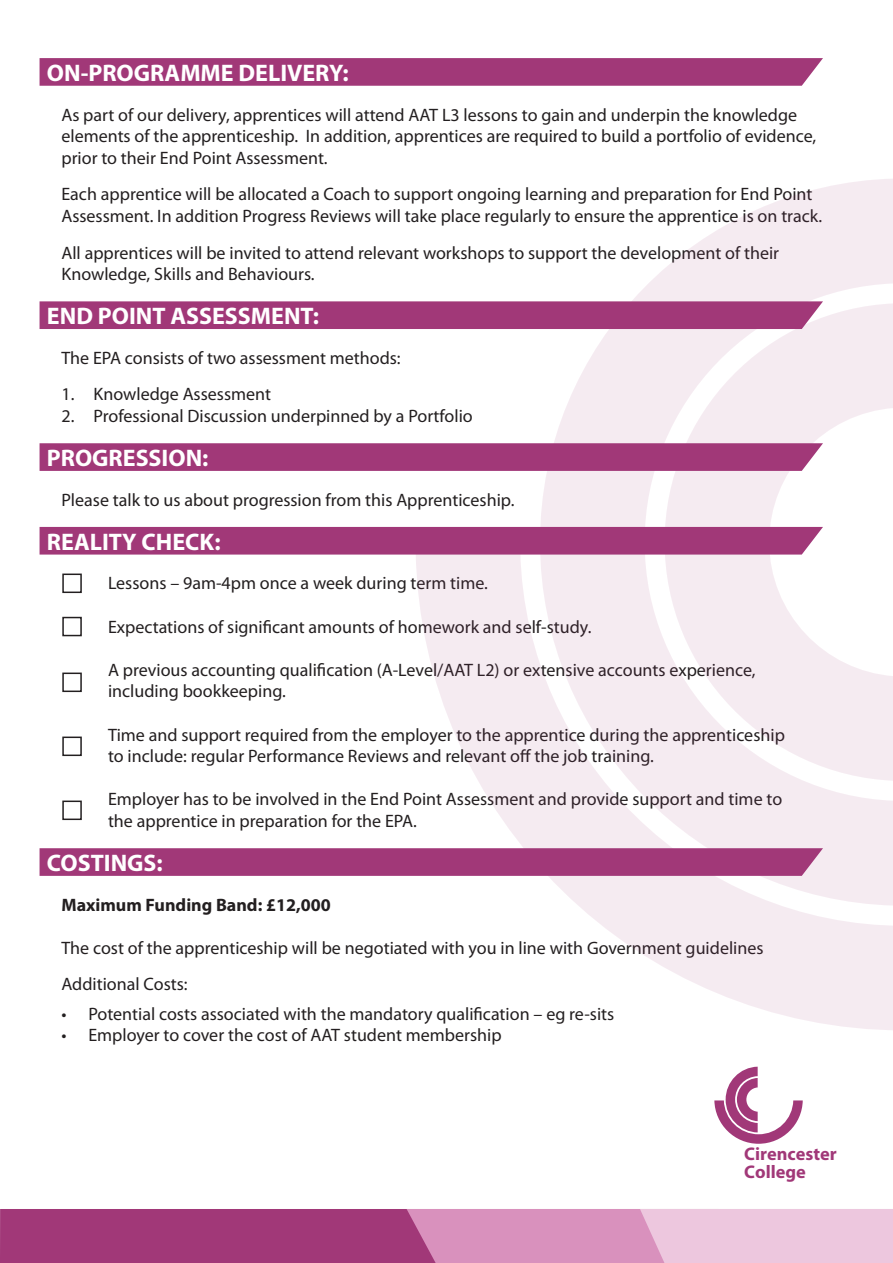
<style>
.page{position:relative;width:893px;height:1263px;background:#fff}
.page>*{position:absolute;margin:0;border:0;box-sizing:border-box;transform-origin:0 0}
.t1{font:700 24px "Myriad Pro";color:#fff}
.t2{font:700 18.3px/17.9px "Myriad Pro";color:#a13878}
.t3{font:18px/21.6px "Myriad Pro";color:#231f20}
.t4{font:700 18px "Myriad Pro";color:#231f20}
</style>
<div class="page">
<div style="left:0;top:1209px;width:718px;height:54px;background:#a13878"></div>
<svg style="left:407px;top:1209px;width:486px;height:54px;background:#e0a8ca"></svg>
<svg style="left:40px;top:58px;width:783px;height:28px;background:#a33d7b"></svg>
<div style="left:40px;top:301px;width:500px;height:28px;background:#a13878"></div>
<svg style="left:40px;top:443px;width:500px;height:28px;background:#a23a79"></svg>
<svg style="left:40px;top:848px;width:376px;height:28px;background:#a23a79"></svg>
<div style="left:40px;top:527px;width:500px;height:28px;background:#a13878"></div>
<div style="left:62px;top:573px;width:20px;height:20px;border:2px solid #231f20"></div>
<div style="left:62px;top:672px;width:20px;height:20px;border:2px solid #231f20"></div>
<div style="left:62px;top:617px;width:20px;height:19px;border:2px solid #231f20"></div>
<div style="left:62px;top:736px;width:20px;height:20px;border:2px solid #231f20"></div>
<div style="left:62px;top:800px;width:20px;height:20px;border:2px solid #231f20"></div>
<svg style="left:714px;top:1067px;width:89px;height:77px"></svg>
<svg style="left:416px;top:552px;width:477px;height:478px;fill:#f5ebf1"></svg>
<svg style="left:540px;top:179px;width:353px;height:726px;fill:#f5ebf1"></svg>
<svg style="left:665px;top:303px;width:228px;height:478px;fill:#f5ebf1"></svg>
<p class="t1" style="left:47px;top:57px;width:303px">ON-PROGRAMME DELIVERY:</p>
<p class="t3" style="left:61px;top:103px;width:756px">As part of our delivery, apprentices will attend AAT L3 lessons to gain and underpin the knowledge elements of the apprenticeship. In addition, apprentices are required to build a portfolio of evidence, prior to their End Point Assessment.</p>
<p class="t3" style="left:61px;top:183px;width:762px">Each apprentice will be allocated a Coach to support ongoing learning and preparation for End Point<br>Assessment. In addition Progress Reviews will take place regularly to ensure the apprentice is on track.</p>
<p class="t3" style="left:61px;top:241px;width:719px">All apprentices will be invited to attend relevant workshops to support the development of their<br>Knowledge, Skills and Behaviours.</p>
<p class="t1" style="left:47px;top:300px;width:274px">END POINT ASSESSMENT:</p>
<p class="t3" style="left:61px;top:347px;width:341px">The EPA consists of two assessment methods:</p>
<p class="t3" style="left:61px;top:383px;width:211px">1. Knowledge Assessment</p>
<p class="t3" style="left:61px;top:405px;width:413px">2. Professional Discussion underpinned by a Portfolio</p>
<p class="t1" style="left:47px;top:442px;width:163px">PROGRESSION:</p>
<p class="t3" style="left:61px;top:488px;width:454px">Please talk to us about progression from this Apprenticeship.</p>
<p class="t1" style="left:47px;top:526px;width:175px">REALITY CHECK:</p>
<p class="t3" style="left:108px;top:572px;width:381px">Lessons – 9am-4pm once a week during term time.</p>
<p class="t3" style="left:108px;top:615px;width:485px">Expectations of significant amounts of homework and self-study.</p>
<p class="t3" style="left:108px;top:659px;width:649px">A previous accounting qualification (A-Level/AAT L2) or extensive accounts experience, including bookkeeping.</p>
<p class="t3" style="left:108px;top:723px;width:678px">Time and support required from the employer to the apprentice during the apprenticeship to include: regular Performance Reviews and relevant off the job training.</p>
<p class="t3" style="left:108px;top:788px;width:676px">Employer has to be involved in the End Point Assessment and provide support and time to the apprentice in preparation for the EPA.</p>
<p class="t1" style="left:47px;top:847px;width:117px">COSTINGS:</p>
<p class="t4" style="left:61px;top:893px;width:271px">Maximum Funding Band: £12,000</p>
<p class="t3" style="left:61px;top:937px;width:704px">The cost of the apprenticeship will be negotiated with you in line with Government guidelines</p>
<p class="t3" style="left:61px;top:973px;width:128px">Additional Costs:</p>
<p class="t3" style="left:61px;top:1002px;width:554px">• Potential costs associated with the mandatory qualification – eg re-sits</p>
<p class="t3" style="left:61px;top:1024px;width:442px">• Employer to cover the cost of AAT student membership</p>
<p class="t2" style="left:744px;top:1144px;width:94px">Cirencester<br>College</p>
</div>
